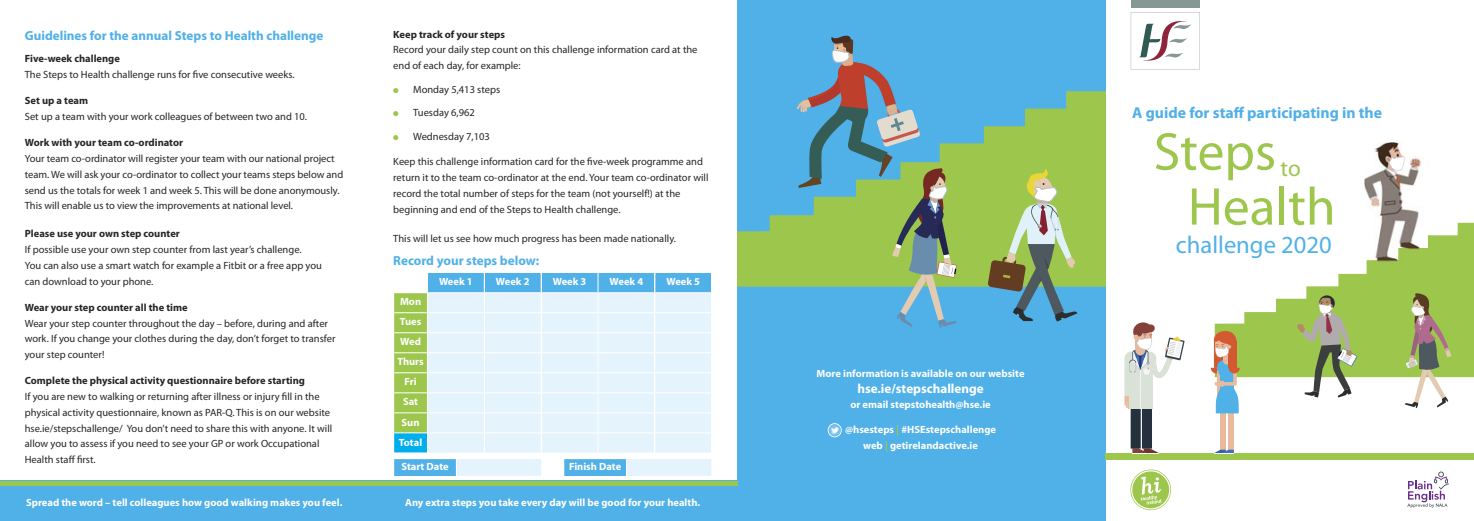
<style>
.page{position:relative;width:1474px;height:521px;background:#fff}
.page>*{position:absolute;margin:0;border:0;box-sizing:border-box;transform-origin:0 0}
.t1{font:53.55px "Myriad Pro";color:#9dc64d}
.t2{font:24.59px "Myriad Pro";color:#50b0e8}
.t3{font:23.1px "Myriad Pro";color:#9dc64d}
.t4{font:700 15.75px "Myriad Pro";color:#50b0e8}
.t5{font:700 13.12px "Myriad Pro";color:#50b0e8}
.t6{font:700 13.12px "Myriad Pro";color:#fff}
.t7{font:10.5px/15.8px "Myriad Pro";color:#272526}
.t8{font:700 10.5px "Myriad Pro";color:#fff}
.t9{font:700 10.5px "Myriad Pro";color:#272526}
.s1{color:#9dc64d}
</style>
<div class="page">
<div style="left:737px;top:0;width:368px;height:521px;background:#50b0e8"></div>
<svg style="left:1130px;top:469px;width:41px;height:41px"></svg>
<svg style="left:1131px;top:470px;width:39px;height:39px"></svg>
<svg style="left:394px;top:273px;width:317px;height:180px;background:#cee8ea"></svg>
<hr style="left:427px;top:273px;width:1px;height:179px;background:#fff">
<hr style="left:484px;top:273px;width:1px;height:179px;background:#fff">
<hr style="left:540px;top:273px;width:1px;height:179px;background:#fff">
<hr style="left:597px;top:273px;width:1px;height:179px;background:#fff">
<hr style="left:654px;top:273px;width:1px;height:179px;background:#fff">
<hr style="left:394px;top:292px;width:33px;height:1px;background:#fff">
<hr style="left:428px;top:292px;width:56px;height:1px;background:#fff">
<hr style="left:485px;top:292px;width:55px;height:1px;background:#fff">
<hr style="left:541px;top:292px;width:56px;height:1px;background:#fff">
<hr style="left:598px;top:292px;width:56px;height:1px;background:#fff">
<hr style="left:655px;top:292px;width:56px;height:1px;background:#fff">
<hr style="left:394px;top:312px;width:33px;height:1px;background:#fff">
<hr style="left:428px;top:312px;width:56px;height:1px;background:#fff">
<hr style="left:485px;top:312px;width:55px;height:1px;background:#fff">
<hr style="left:541px;top:312px;width:56px;height:1px;background:#fff">
<hr style="left:598px;top:312px;width:56px;height:1px;background:#fff">
<hr style="left:655px;top:312px;width:56px;height:1px;background:#fff">
<hr style="left:394px;top:332px;width:33px;height:1px;background:#fff">
<hr style="left:428px;top:332px;width:56px;height:1px;background:#fff">
<hr style="left:485px;top:332px;width:55px;height:1px;background:#fff">
<hr style="left:541px;top:332px;width:56px;height:1px;background:#fff">
<hr style="left:598px;top:332px;width:56px;height:1px;background:#fff">
<hr style="left:655px;top:332px;width:56px;height:1px;background:#fff">
<hr style="left:394px;top:352px;width:33px;height:1px;background:#fff">
<hr style="left:428px;top:352px;width:56px;height:1px;background:#fff">
<hr style="left:485px;top:352px;width:55px;height:1px;background:#fff">
<hr style="left:541px;top:352px;width:56px;height:1px;background:#fff">
<hr style="left:598px;top:352px;width:56px;height:1px;background:#fff">
<hr style="left:655px;top:352px;width:56px;height:1px;background:#fff">
<hr style="left:394px;top:372px;width:33px;height:1px;background:#fff">
<hr style="left:428px;top:372px;width:56px;height:1px;background:#fff">
<hr style="left:485px;top:372px;width:55px;height:1px;background:#fff">
<hr style="left:541px;top:372px;width:56px;height:1px;background:#fff">
<hr style="left:598px;top:372px;width:56px;height:1px;background:#fff">
<hr style="left:655px;top:372px;width:56px;height:1px;background:#fff">
<hr style="left:394px;top:392px;width:33px;height:1px;background:#fff">
<hr style="left:428px;top:392px;width:56px;height:1px;background:#fff">
<hr style="left:485px;top:392px;width:55px;height:1px;background:#fff">
<hr style="left:541px;top:392px;width:56px;height:1px;background:#fff">
<hr style="left:598px;top:392px;width:56px;height:1px;background:#fff">
<hr style="left:655px;top:392px;width:56px;height:1px;background:#fff">
<hr style="left:394px;top:412px;width:33px;height:1px;background:#fff">
<hr style="left:428px;top:412px;width:56px;height:1px;background:#fff">
<hr style="left:485px;top:412px;width:55px;height:1px;background:#fff">
<hr style="left:541px;top:412px;width:56px;height:1px;background:#fff">
<hr style="left:598px;top:412px;width:56px;height:1px;background:#fff">
<hr style="left:655px;top:412px;width:56px;height:1px;background:#fff">
<hr style="left:394px;top:432px;width:33px;height:1px;background:#fff">
<hr style="left:428px;top:432px;width:56px;height:1px;background:#fff">
<hr style="left:485px;top:432px;width:55px;height:1px;background:#fff">
<hr style="left:541px;top:432px;width:56px;height:1px;background:#fff">
<hr style="left:598px;top:432px;width:56px;height:1px;background:#fff">
<hr style="left:655px;top:432px;width:56px;height:1px;background:#fff">
<svg style="left:394px;top:459px;width:147px;height:17px;background:#a7d7f3"></svg>
<div style="left:0;top:481px;width:737px;height:40px;background:#50b0e8"></div>
<div style="left:0;top:481px;width:737px;height:5px;background:#9dc64d"></div>
<div style="left:1130px;top:0;width:69px;height:7px;background:#859893"></div>
<svg style="left:1130px;top:12px;width:69px;height:57px"></svg>
<svg style="left:564px;top:459px;width:147px;height:17px;background:#a7d7f3"></svg>
<div style="left:1105px;top:453px;width:368px;height:6px;background:#9dc64d"></div>
<svg style="left:1407px;top:471px;width:41px;height:37px"></svg>
<svg style="left:827px;top:423px;width:14px;height:14px"></svg>
<svg style="left:737px;top:91px;width:368px;height:196px;fill:#9dc64d"></svg>
<svg style="left:987px;top:168px;width:90px;height:153px"></svg>
<svg style="left:796px;top:36px;width:161px;height:292px"></svg>
<svg style="left:1214px;top:223px;width:259px;height:154px;fill:#9dc64d"></svg>
<img style="left:1364px;top:142px;width:65px;height:124px">
<img style="left:1366px;top:235px;width:63px;height:31px">
<svg style="left:1387px;top:156px;width:17px;height:15px"></svg>
<svg style="left:1124px;top:322px;width:60px;height:132px"></svg>
<div style="left:1220px;top:407px;width:5px;height:43px;background:#e9ba9c"></div>
<div style="left:1228px;top:407px;width:5px;height:43px;background:#e9ba9c"></div>
<svg style="left:1214px;top:450px;width:19px;height:4px"></svg>
<svg style="left:1210px;top:329px;width:29px;height:84px"></svg>
<svg style="left:1318px;top:295px;width:16px;height:16px"></svg>
<svg style="left:1404px;top:293px;width:47px;height:115px"></svg>
<svg style="left:1296px;top:297px;width:61px;height:100px"></svg>
<p class="t5" style="left:25px;top:30px;width:300px">Guidelines for the annual Steps to Health challenge</p>
<p class="t9" style="left:25px;top:55px;width:97px">Five-week challenge</p>
<p class="t7" style="left:25px;top:68px;width:271px">The Steps to Health challenge runs for five consecutive weeks.</p>
<p class="t9" style="left:25px;top:97px;width:65px">Set up a team</p>
<p class="t7" style="left:25px;top:110px;width:284px">Set up a team with your work colleagues of between two and 10.</p>
<p class="t9" style="left:25px;top:139px;width:160px">Work with your team co-ordinator</p>
<p class="t7" style="left:25px;top:152px;width:320px">Your team co-ordinator will register your team with our national project team. We will ask your co-ordinator to collect your teams steps below and send us the totals for week 1 and week 5. This will be done anonymously.<br>This will enable us to view the improvements at national level.</p>
<p class="t9" style="left:25px;top:230px;width:157px">Please use your own step counter</p>
<p class="t7" style="left:25px;top:243px;width:299px">If possible use your own step counter from last year’s challenge.<br>You can also use a smart watch for example a Fitbit or a free app you can download to your phone.</p>
<p class="t9" style="left:25px;top:303px;width:164px">Wear your step counter all the time</p>
<p class="t7" style="left:25px;top:316px;width:312px">Wear your step counter throughout the day – before, during and after work. If you change your clothes during the day, don’t forget to transfer your step counter!</p>
<p class="t9" style="left:25px;top:377px;width:282px">Complete the physical activity questionnaire before starting</p>
<p class="t7" style="left:25px;top:390px;width:296px">If you are new to walking or returning after illness or injury fill in the</p>
<p class="t7" style="left:25px;top:405px;width:307px">physical activity questionnaire, known as PAR-Q. This is on our website</p>
<p class="t7" style="left:25px;top:421px;width:309px">hse.ie/stepschallenge/ You don’t need to share this with anyone. It will allow you to assess if you need to see your GP or work Occupational<br>Health staff first.</p>
<p class="t9" style="left:393px;top:30px;width:113px">Keep track of your steps</p>
<p class="t7" style="left:393px;top:43px;width:306px">Record your daily step count on this challenge information card at the end of each day, for example:</p>
<p class="t7" style="left:393px;top:82px;width:108px"><span class="s1">●</span> Monday 5,413 steps</p>
<p class="t7" style="left:393px;top:106px;width:83px"><span class="s1">●</span> Tuesday 6,962</p>
<p class="t7" style="left:393px;top:130px;width:98px"><span class="s1">●</span> Wednesday 7,103</p>
<p class="t7" style="left:393px;top:155px;width:317px">Keep this challenge information card for the five-week programme and return it to the team co-ordinator at the end. Your team co-ordinator will record the total number of steps for the team (not yourself!) at the beginning and end of the Steps to Health challenge.</p>
<p class="t7" style="left:393px;top:231px;width:284px">This will let us see how much progress has been made nationally.</p>
<p class="t5" style="left:393px;top:256px;width:147px">Record your steps below:</p>
<p class="t8" style="left:439px;top:278px;width:35px">Week 1</p>
<p class="t8" style="left:496px;top:278px;width:35px">Week 2</p>
<p class="t8" style="left:553px;top:278px;width:35px">Week 3</p>
<p class="t8" style="left:609px;top:278px;width:35px">Week 4</p>
<p class="t8" style="left:666px;top:278px;width:35px">Week 5</p>
<p class="t8" style="left:400px;top:298px;width:23px">Mon</p>
<p class="t8" style="left:400px;top:318px;width:23px">Tues</p>
<p class="t8" style="left:400px;top:338px;width:22px">Wed</p>
<p class="t8" style="left:397px;top:358px;width:28px">Thurs</p>
<p class="t8" style="left:404px;top:378px;width:14px">Fri</p>
<p class="t8" style="left:403px;top:398px;width:17px">Sat</p>
<p class="t8" style="left:401px;top:418px;width:19px">Sun</p>
<p class="t8" style="left:399px;top:438px;width:25px">Total</p>
<p class="t8" style="left:401px;top:463px;width:49px">Start Date</p>
<p class="t8" style="left:569px;top:463px;width:54px">Finish Date</p>
<p class="t8" style="left:26px;top:499px;width:318px">Spread the word – tell colleagues how good walking makes you feel.</p>
<p class="t8" style="left:405px;top:499px;width:296px">Any extra steps you take every day will be good for your health.</p>
<p class="t8" style="left:816px;top:369px;width:209px">More information is available on our website</p>
<p class="t6" style="left:857px;top:383px;width:128px">hse.ie/stepschallenge</p>
<p class="t8" style="left:850px;top:401px;width:142px">or email stepstohealth@hse.ie</p>
<p class="t8" style="left:845px;top:425px;width:152px">@hsesteps <span class="s1">|</span> #HSEstepschallenge</p>
<p class="t8" style="left:863px;top:441px;width:116px">web <span class="s1">|</span> getirelandactive.ie</p>
<p class="t4" style="left:1132px;top:107px;width:251px">A guide for staff participating in the</p>
<p class="t1" style="left:1153px;top:132px;width:124px">Steps</p>
<p class="t1" style="left:1187px;top:187px;width:149px">Health</p>
<p class="t3" style="left:1280px;top:159px;width:22px">to</p>
<p class="t2" style="left:1175px;top:235px;width:157px">challenge 2020</p>
</div>
